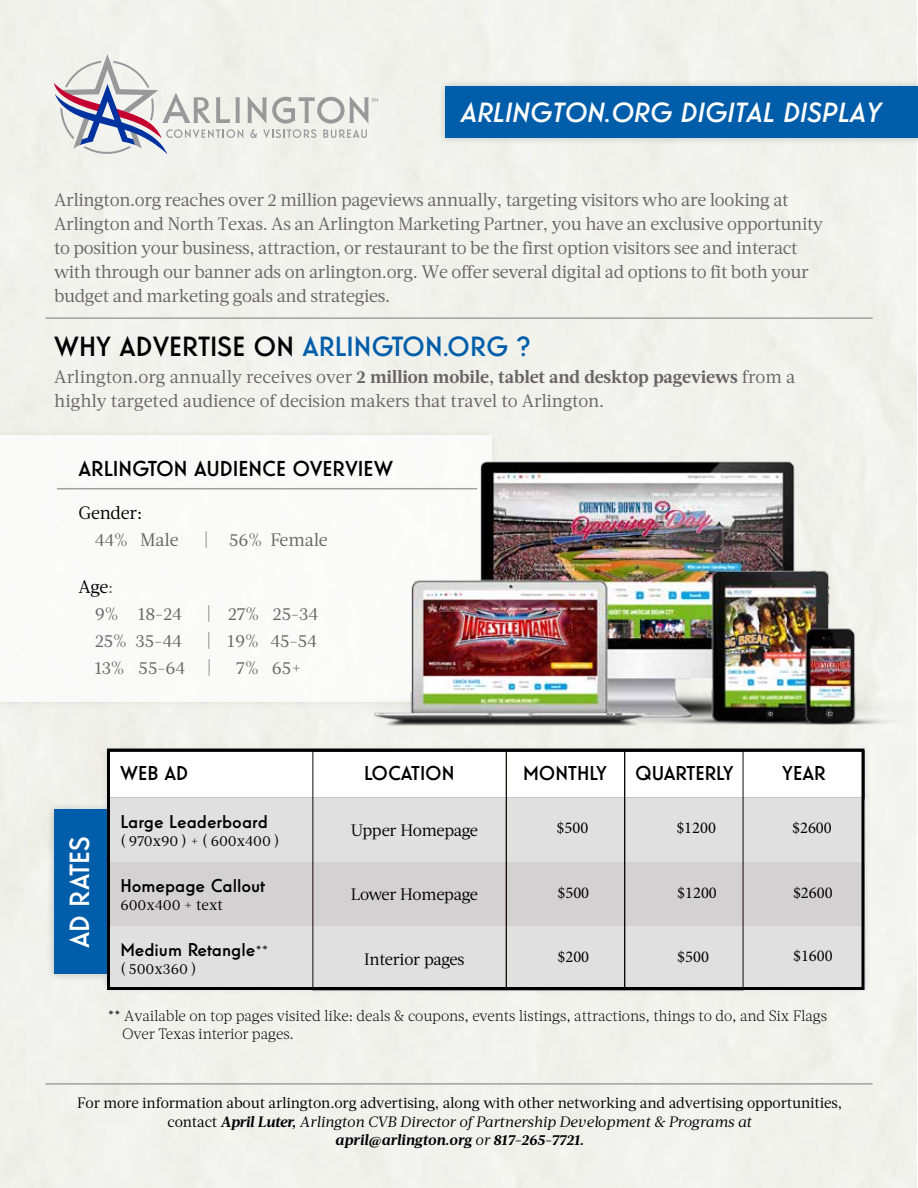
<style>
.page{position:relative;width:918px;height:1188px;background:#fff}
.page>*{position:absolute;margin:0;border:0;box-sizing:border-box;transform-origin:0 0}
.t1{font:500 27px "Relish Pro";color:#000}
.t2{font:italic 500 27px "Relish Pro";color:#fff}
.t3{font:500 27px "Relish Pro";color:#fff}
.t4{font:500 21px "Relish Pro";color:#000}
.t5{font:500 19.5px "Relish Pro";color:#000}
.t6{font:18px/24px "Acta";letter-spacing:-.02em;color:#676565}
.t7{font:18px/27px "Acta";letter-spacing:-.01em;color:#666}
.t8{font:500 18px "Relish Pro";color:#000}
.t9{font:18px "Acta";letter-spacing:-.015em;color:#000}
.t10{font:16.5px "Minion Pro";color:#000}
.t11{font:16.5px "Acta";letter-spacing:-.02em;color:#000}
.t12{font:15px/18.6px "Acta";letter-spacing:-.01em;color:#000;text-align:center}
.t13{font:300 15px/18px "Acta";letter-spacing:-.01em;color:#000}
.s1{color:#005daa}
.s2{font-weight:700}
.s3{color:#000}
.s4{font-family:"Acta";font-weight:300;font-size:15px}
.s5{font-weight:700;font-style:italic}
.s6{font-style:italic}
</style>
<div class="page">
<svg style="left:54px;top:54px;width:324px;height:100px"></svg>
<div style="left:438px;top:79px;width:480px;height:67px;background:#000;opacity:.19"></div>
<div style="left:446px;top:86px;width:472px;height:52px;background:#005daa"></div>
<div style="left:0;top:428px;width:499px;height:281px;background:#edeee8"></div>
<div style="left:0;top:435px;width:491px;height:267px;background:#fff"></div>
<div style="left:99px;top:744px;width:773px;height:252px;background:#000;opacity:.19"></div>
<div style="left:107px;top:752px;width:757px;height:236px;background:#fff"></div>
<div style="left:46px;top:802px;width:436px;height:180px;background:#000;opacity:.19"></div>
<div style="left:54px;top:810px;width:420px;height:164px;background:#005daa"></div>
<hr style="left:57px;top:488px;width:420px;height:1px;background:#a2a09f">
<img style="left:361px;top:435px;width:556px;height:328px">
<div style="left:107px;top:862px;width:758px;height:64px;background:#d3d1d1"></div>
<div style="left:108px;top:799px;width:756px;height:63px;background:#e0e0e0"></div>
<div style="left:108px;top:926px;width:757px;height:64px;background:#e0e0e0"></div>
<div style="left:506px;top:751px;width:119px;height:239px;border:1px solid #140909"></div>
<div style="left:107px;top:749px;width:758px;height:241px;border:3px solid #000"></div>
<hr style="left:46px;top:317px;width:827px;height:2px;background:#a2a09f">
<hr style="left:45px;top:1083px;width:828px;height:2px;background:#a2a09f">
<h1 class="t2" style="left:460px;top:94px;width:422px">ARLINGTON.ORG DIGITAL DISPLAY</h1>
<p class="t6" style="left:54px;top:188px;width:771px">Arlington.org reaches over 2 million pageviews annually, targeting visitors who are looking at Arlington and North Texas. As an Arlington Marketing Partner, you have an exclusive opportunity to position your business, attraction, or restaurant to be the first option visitors see and interact with through our banner ads on arlington.org. We offer several digital ad options to fit both your budget and marketing goals and strategies.</p>
<h1 class="t1" style="left:54px;top:328px;width:478px">Why ADvertise on <span class="s1">Arlington.org ?</span></h1>
<p class="t6" style="left:54px;top:365px;width:743px">Arlington.org annually receives over <span class="s2">2 million mobile, tablet and desktop pageviews</span> from a highly targeted audience of decision makers that travel to Arlington.</p>
<p class="t4" style="left:79px;top:454px;width:26px">ARLINGTON</p>
<p class="t4" style="left:194px;top:454px;width:111px">AUDIENCE OVERVIE</p>
<p class="t4" style="left:374px;top:454px;width:21px">W</p>
<p class="t9" style="left:79px;top:502px;width:65px">Gender:</p>
<p class="t7" style="left:95px;top:526px;width:86px">44% Male</p>
<p class="t7" style="left:204px;top:527px;width:125px">| 56% Female</p>
<p class="t7" style="left:95px;top:573px;width:89px;text-indent:-16px"><span class="s3">Age</span>:<br>9% 18-24</p>
<p class="t7" style="left:207px;top:600px;width:113px">| 27% 25-34</p>
<p class="t7" style="left:95px;top:627px;width:224px;text-indent:112px">| 19% 45-54<br>13% 55-64 |</p>
<p class="t7" style="left:95px;top:627px;width:89px">25% 35-44</p>
<p class="t7" style="left:236px;top:654px;width:67px">7% 65+</p>
<h1 class="t3" style="left:61px;top:948px;width:112px;rotate:-90deg">AD RATES</h1>
<p class="t5" style="left:120px;top:760px;width:70px">WEB AD</p>
<p class="t5" style="left:364px;top:760px;width:59px">LO CATION</p>
<p class="t5" style="left:523px;top:760px;width:85px">Monthly</p>
<p class="t5" style="left:635px;top:760px;width:100px">Quarterly</p>
<p class="t5" style="left:782px;top:760px;width:45px">Year</p>
<p class="t8" style="left:120px;top:809px;width:149px">large leaderboard</p>
<p class="t12" style="left:120px;top:831px;width:161px">( 970x90 ) + ( 600x400 )</p>
<p class="t8" style="left:120px;top:873px;width:147px">homepage Callout</p>
<p class="t12" style="left:120px;top:896px;width:104px">600x400 + text</p>
<p class="t8" style="left:120px;top:938px;width:150px">Medium Retangle<span class="s4">**</span></p>
<p class="t12" style="left:120px;top:960px;width:78px">( 500x360 )</p>
<p class="t11" style="left:351px;top:821px;width:129px">Upper Homepage</p>
<p class="t11" style="left:351px;top:885px;width:129px">Lower Homepage</p>
<p class="t11" style="left:364px;top:949px;width:102px">Interior pages</p>
<p class="t10" style="left:557px;top:817px;width:33px">$500</p>
<p class="t10" style="left:676px;top:817px;width:41px">$1200</p>
<p class="t10" style="left:792px;top:817px;width:41px">$2600</p>
<p class="t10" style="left:558px;top:881px;width:33px">$500</p>
<p class="t10" style="left:677px;top:881px;width:41px">$1200</p>
<p class="t10" style="left:793px;top:881px;width:41px">$2600</p>
<p class="t10" style="left:558px;top:946px;width:33px">$200</p>
<p class="t10" style="left:677px;top:946px;width:33px">$500</p>
<p class="t10" style="left:793px;top:945px;width:41px">$1600</p>
<p class="t13" style="left:122px;top:1006px;width:707px;text-indent:-14px">** Available on top pages visited like: deals &amp; coupons, events listings, attractions, things to do, and Six Flags<br>Over Texas interior pages.</p>
<p class="t12" style="left:77px;top:1094px;width:766px">For more information about arlington.org advertising, along with other networking and advertising opportunities, contact <span class="s5">April Luter,</span> <span class="s6">Arlington CVB Director of Partnership Devel</span>o<span class="s6">pment &amp; Programs at<br></span><span class="s5">april@arlington.org</span> <span class="s6">or</span> <span class="s5">817-265-7721.</span></p>
</div>
